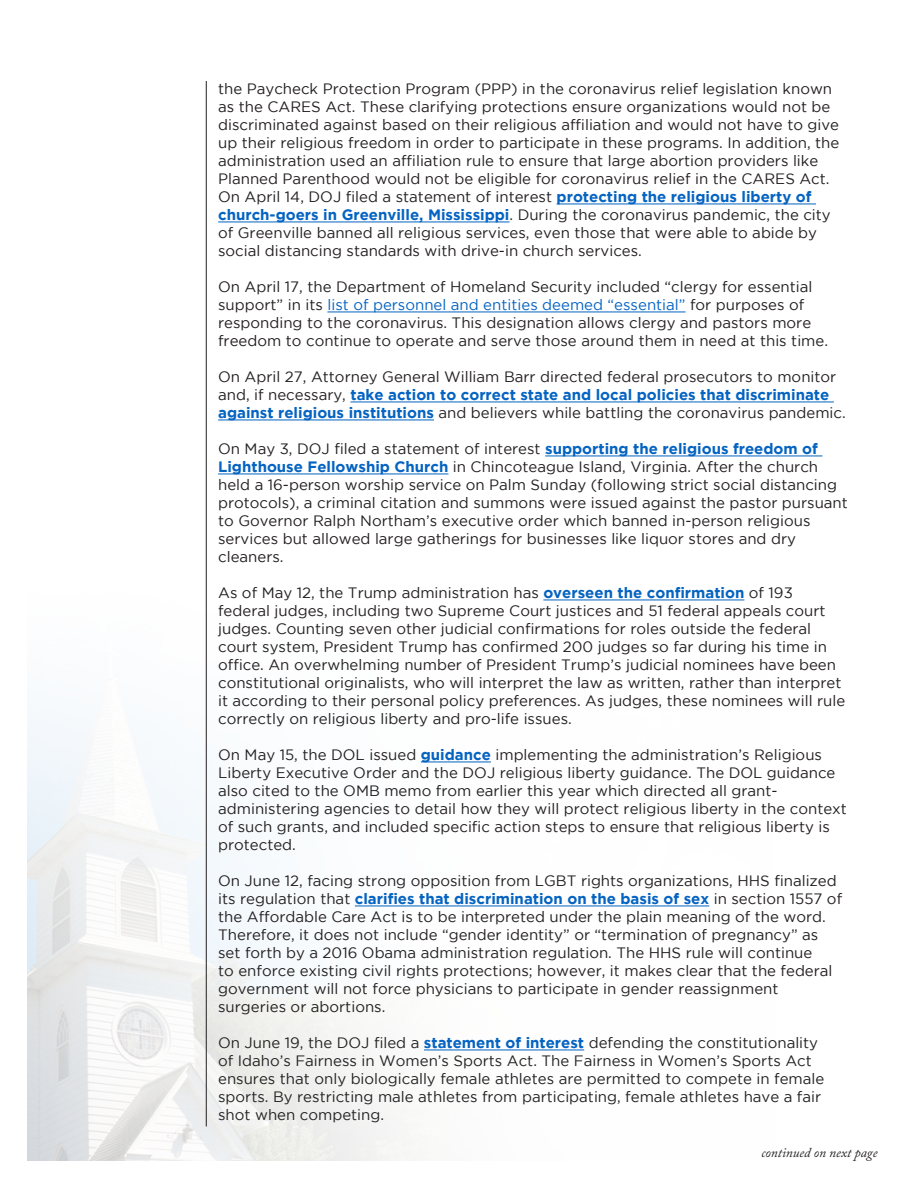
<style>
.page{position:relative;width:918px;height:1188px;background:#fff}
.page>*{position:absolute;margin:0;border:0;box-sizing:border-box;transform-origin:0 0}
.t1{font:15px/18px "Gotham";color:#231f20}
.t2{font:15px/18px "Gotham";color:#222}
.t3{font:italic 13.5px "Adobe Caslon Pro";color:#231f20}
.s1{font-weight:700;color:#0563c1}
.s2{color:#0563c1}
</style>
<div class="page">
<img style="left:27px;top:591px;width:718px;height:570px">
<hr style="left:206px;top:81px;width:1px;height:1045px;background:#231f20">
<hr style="left:557px;top:204px;width:259px;height:1px;background:#0563c1">
<hr style="left:218px;top:222px;width:292px;height:1px;background:#0563c1">
<hr style="left:327px;top:312px;width:359px;height:1px;background:#0563c1">
<hr style="left:350px;top:402px;width:484px;height:1px;background:#0563c1">
<hr style="left:218px;top:420px;width:216px;height:1px;background:#0563c1">
<hr style="left:545px;top:456px;width:277px;height:1px;background:#0563c1">
<hr style="left:218px;top:474px;width:230px;height:1px;background:#0563c1">
<hr style="left:543px;top:600px;width:201px;height:1px;background:#0563c1">
<hr style="left:421px;top:762px;width:70px;height:1px;background:#0563c1">
<hr style="left:355px;top:906px;width:354px;height:1px;background:#0563c1">
<hr style="left:424px;top:1050px;width:160px;height:1px;background:#0563c1">
<p class="t1" style="left:218px;top:80px;width:623px">the Paycheck Protection Program (PPP) in the coronavirus relief legislation known as the CARES Act. These clarifying protections ensure organizations would not be discriminated against based on their religious affiliation and would not have to give up their religious freedom in order to participate in these programs. In addition, the administration used an affiliation rule to ensure that large abortion providers like Planned Parenthood would not be eligible for coronavirus relief in the CARES Act.</p>
<p class="t1" style="left:218px;top:188px;width:614px">On April 14, DOJ filed a statement of interest <span class="s1">protecting the religious liberty of church-goers in Greenville, Mississippi</span>. During the coronavirus pandemic, the city of Greenville banned all religious services, even those that were able to abide by social distancing standards with drive-in church services.</p>
<p class="t1" style="left:218px;top:278px;width:611px">On April 17, the Department of Homeland Security included “clergy for essential support” in its <span class="s2">list of personnel and entities deemed “essential”</span> for purposes of responding to the coronavirus. This designation allows clergy and pastors more freedom to continue to operate and serve those around them in need at this time.</p>
<p class="t1" style="left:218px;top:368px;width:629px">On April 27, Attorney General William Barr directed federal prosecutors to monitor and, if necessary, <span class="s1">take action to correct state and local policies that discriminate against religious institutions</span> and believers while battling the coronavirus pandemic.</p>
<p class="t1" style="left:218px;top:440px;width:631px">On May 3, DOJ filed a statement of interest <span class="s1">supporting the religious freedom of Lighthouse Fellowship Church</span> in Chincoteague Island, Virginia. After the church held a 16-person worship service on Palm Sunday (following strict social distancing protocols), a criminal citation and summons were issued against the pastor pursuant to Governor Ralph Northam’s executive order which banned in-person religious services but allowed large gatherings for businesses like liquor stores and dry cleaners.</p>
<p class="t1" style="left:218px;top:584px;width:629px">As of May 12, the Trump administration has <span class="s1">overseen the confirmation</span> of 193 federal judges, including two Supreme Court justices and 51 federal appeals court judges. Counting seven other judicial confirmations for roles outside the federal court system, President Trump has confirmed 200 judges so far during his time in office. An overwhelming number of President Trump’s judicial nominees have been constitutional originalists, who will interpret the law as written, rather than interpret it according to their personal policy preferences. As judges, these nominees will rule correctly on religious liberty and pro-life issues.</p>
<p class="t1" style="left:218px;top:746px;width:630px">On May 15, the DOL issued <span class="s1">guidance</span> implementing the administration’s Religious Liberty Executive Order and the DOJ religious liberty guidance. The DOL guidance also cited to the OMB memo from earlier this year which directed all grant&shy;administering agencies to detail how they will protect religious liberty in the context of such grants, and included specific action steps to ensure that religious liberty is protected.</p>
<p class="t1" style="left:218px;top:872px;width:626px">On June 12, facing strong opposition from LGBT rights organizations, HHS finalized its regulation that <span class="s1">clarifies that discrimination on the basis of sex</span> in section 1557 of the Affordable Care Act is to be interpreted under the plain meaning of the word.<br>Therefore, it does not include “gender identity” or “termination of pregnancy” as set forth by a 2016 Obama administration regulation. The HHS rule will continue<br>to enforce existing civil rights protections; however, it makes clear that the federal government will not force physicians to participate in gender reassignment surgeries or abortions.</p>
<p class="t2" style="left:218px;top:1034px;width:608px">On June 19, the DOJ filed a <span class="s1">statement of interest</span> defending the constitutionality of Idaho’s Fairness in Women’s Sports Act. The Fairness in Women’s Sports Act ensures that only biologically female athletes are permitted to compete in female sports. By restricting male athletes from participating, female athletes have a fair shot when competing.</p>
<p class="t3" style="left:761px;top:1144px;width:118px">continued on next page</p>
</div>
